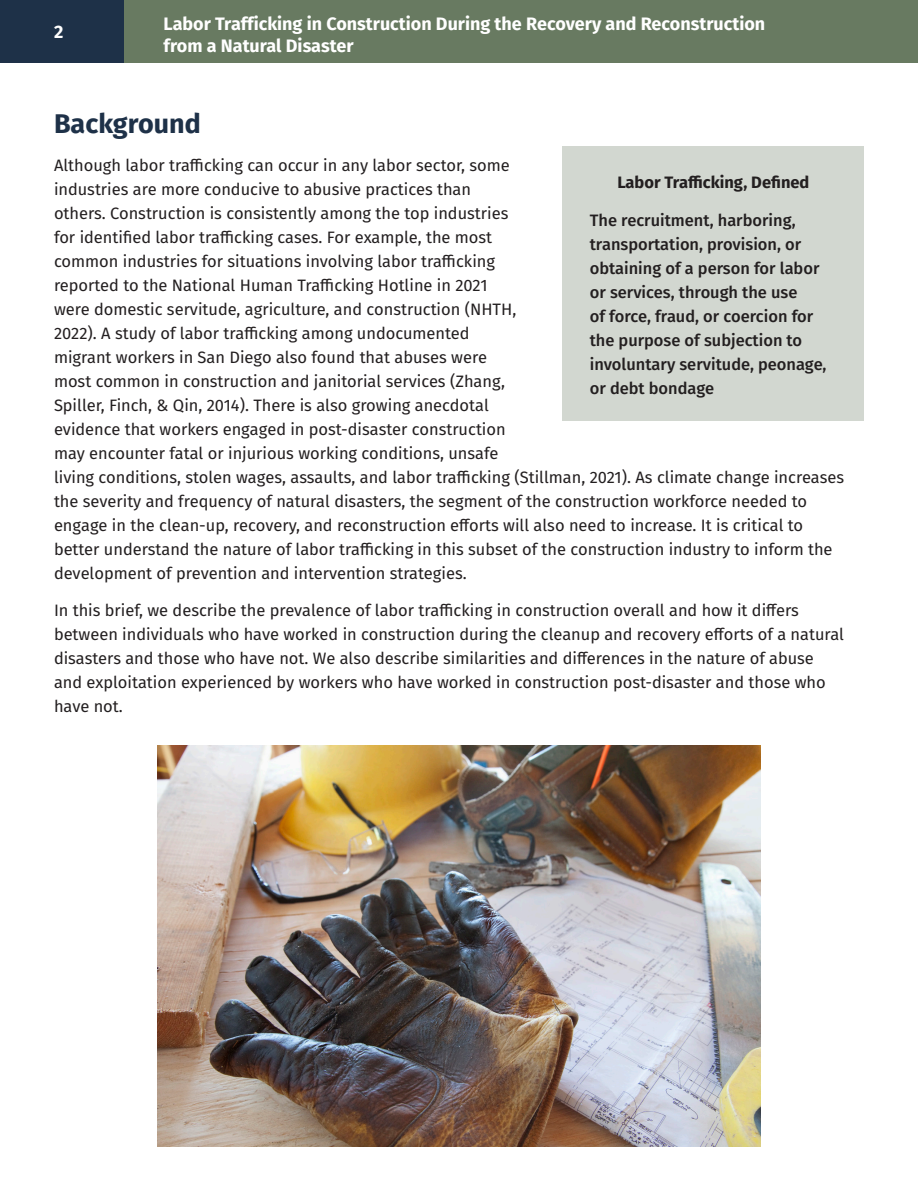
<style>
.page{position:relative;width:918px;height:1188px;background:#fff}
.page>*{position:absolute;margin:0;border:0;box-sizing:border-box;transform-origin:0 0}
.t1{font:700 27px "Fira Sans";color:#1e3148}
.t2{font:700 18px/21.6px "Fira Sans";color:#fff}
.t3{font:16.5px/24px "Fira Sans";color:#231f20}
.t4{font:500 16.5px/24px "Fira Sans";color:#231f20}
.t5{font:700 16.5px "Fira Sans";color:#231f20}
</style>
<div class="page">
<div style="left:0;top:0;width:124px;height:62px;background:#1e3148"></div>
<div style="left:124px;top:0;width:794px;height:62px;background:#687a61"></div>
<div style="left:563px;top:146px;width:301px;height:275px;background:#d2d7d0"></div>
<img style="left:158px;top:745px;width:602px;height:402px">
<p class="t2" style="left:54px;top:19px;width:11px">2</p>
<p class="t2" style="left:164px;top:12px;width:603px">Labor Trafficking in Construction During the Recovery and Reconstruction from a Natural Disaster</p>
<h2 class="t1" style="left:54px;top:101px;width:148px">Background</h2>
<p class="t3" style="left:54px;top:153px;width:792px">Although labor trafficking can occur in any labor sector, some<br>industries are more conducive to abusive practices than<br>others. Construction is consistently among the top industries<br>for identified labor trafficking cases. For example, the most<br>common industries for situations involving labor trafficking<br>reported to the National Human Trafficking Hotline in 2021<br>were domestic servitude, agriculture, and construction (NHTH,<br>2022). A study of labor trafficking among undocumented<br>migrant workers in San Diego also found that abuses were<br>most common in construction and janitorial services (Zhang,<br>Spiller, Finch, &amp; Qin, 2014). There is also growing anecdotal<br>evidence that workers engaged in post-disaster construction<br>may encounter fatal or injurious working conditions, unsafe<br>living conditions, stolen wages, assaults, and labor trafficking (Stillman, 2021). As climate change increases the severity and frequency of natural disasters, the segment of the construction workforce needed to engage in the clean-up, recovery, and reconstruction efforts will also need to increase. It is critical to better understand the nature of labor trafficking in this subset of the construction industry to inform the development of prevention and intervention strategies.</p>
<p class="t3" style="left:54px;top:598px;width:792px">In this brief, we describe the prevalence of labor trafficking in construction overall and how it differs between individuals who have worked in construction during the cleanup and recovery efforts of a natural disasters and those who have not. We also describe similarities and differences in the nature of abuse and exploitation experienced by workers who have worked in construction post-disaster and those who have not.</p>
<p class="t5" style="left:617px;top:169px;width:194px">Labor Trafficking, Defined</p>
<p class="t4" style="left:590px;top:207px;width:238px">The recruitment, harboring, transportation, provision, or obtaining of a person for labor or services, through the use<br>of force, fraud, or coercion for the purpose of subjection to involuntary servitude, peonage, or debt bondage</p>
</div>
